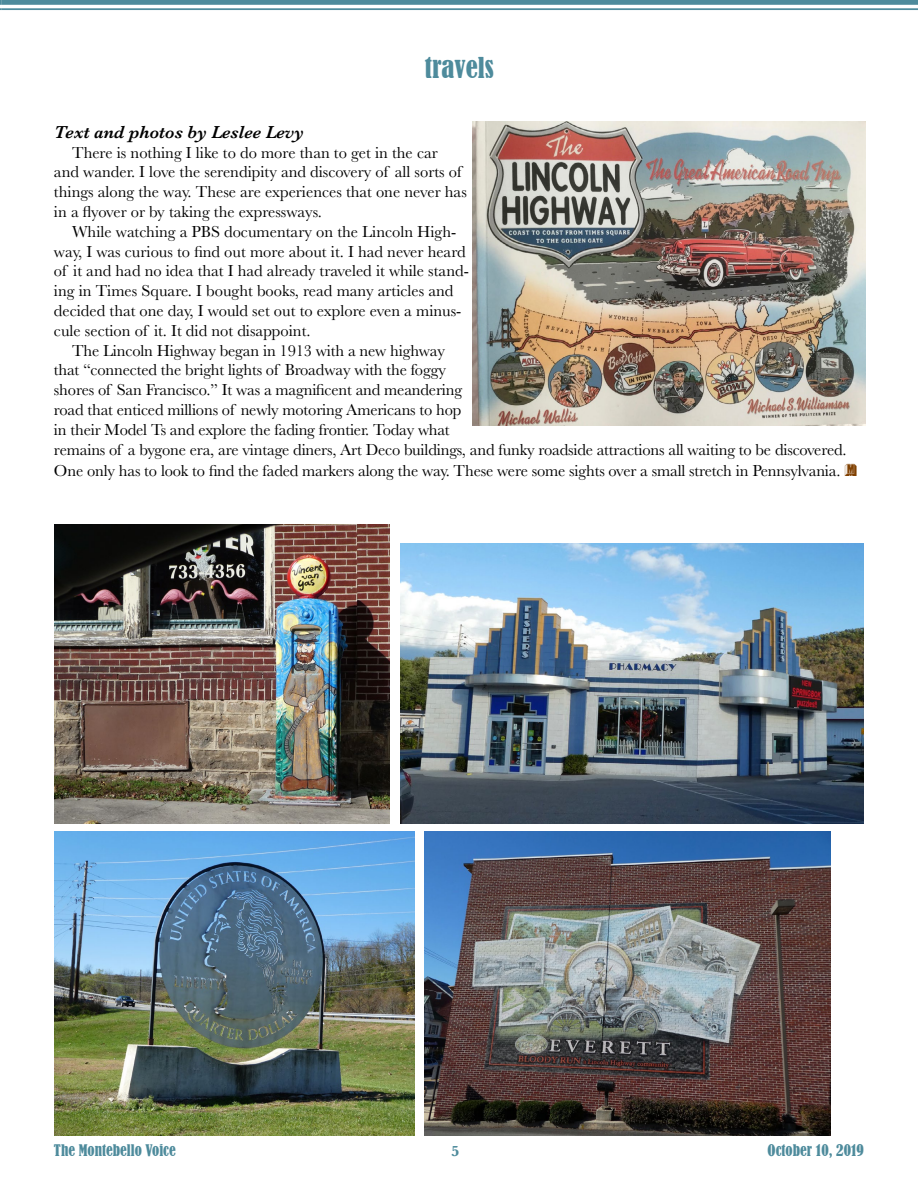
<style>
.page{position:relative;width:918px;height:1188px;background:#fff}
.page>*{position:absolute;margin:0;border:0;box-sizing:border-box;transform-origin:0 0}
.t1{font:condensed 27px "Bernard";color:#4e8b9c}
.t2{font:italic 600 18px "Baskerville";color:#000}
.t3{font:16.5px/19.8px "Baskerville";letter-spacing:-.01em;color:#000}
.t4{font:condensed 15px "Bernard";color:#4e8b9c}
.t5{font:700 15px "Baskerville";color:#4e8b9c}
.s1{font-family:"Buxom D";font-size:18px;color:#804000}
</style>
<div class="page">
<svg style="left:0;top:0;width:2px;height:10px"></svg>
<div style="left:2px;top:0;width:916px;height:5px;background:#4e8b9c"></div>
<hr style="left:2px;top:8px;width:916px;height:2px;background:#4e8b9c">
<img style="left:425px;top:832px;width:405px;height:304px">
<img style="left:54px;top:832px;width:361px;height:304px">
<img style="left:473px;top:122px;width:392px;height:303px">
<img style="left:54px;top:525px;width:336px;height:298px">
<img style="left:401px;top:543px;width:463px;height:280px">
<h1 class="t1" style="left:425px;top:52px;width:71px">travels</h1>
<p class="t2" style="left:54px;top:120px;width:252px">Text and photos by Leslee Levy</p>
<p class="t3" style="left:54px;top:143px;width:414px;text-indent:18px">There is nothing I like to do more than to get in the car and wander. I love the serendipity and discovery of all sorts of things along the way. These are experiences that one never has in a flyover or by taking the expressways.</p>
<p class="t3" style="left:54px;top:222px;width:416px;text-indent:18px">While watching a PBS documentary on the Lincoln High&shy;way, I was curious to find out more about it. I had never heard of it and had no idea that I had already traveled it while stand&shy;ing in Times Square. I bought books, read many articles and decided that one day, I would set out to explore even a minus&shy;cule section of it. It did not disappoint.</p>
<p class="t3" style="left:54px;top:341px;width:794px;text-indent:18px">The Lincoln Highway began in 1913 with a new highway<br>that “connected the bright lights of Broadway with the foggy<br>shores of San Francisco.” It was a magnificent and meandering<br>road that enticed millions of newly motoring Americans to hop<br>in their Model Ts and explore the fading frontier. Today what<br>remains of a bygone era, are vintage diners, Art Deco buildings, and funky roadside attractions all waiting to be discovered.</p>
<p class="t3" style="left:54px;top:461px;width:805px">One only has to look to find the faded markers along the way. These were some sights over a small stretch in Pennsylvania. <span class="s1">M</span></p>
<p class="t4" style="left:54px;top:1141px;width:123px">The Montebello Voice</p>
<p class="t5" style="left:451px;top:1140px;width:10px">5</p>
<p class="t4" style="left:768px;top:1141px;width:98px">October 10, 2019</p>
</div>
